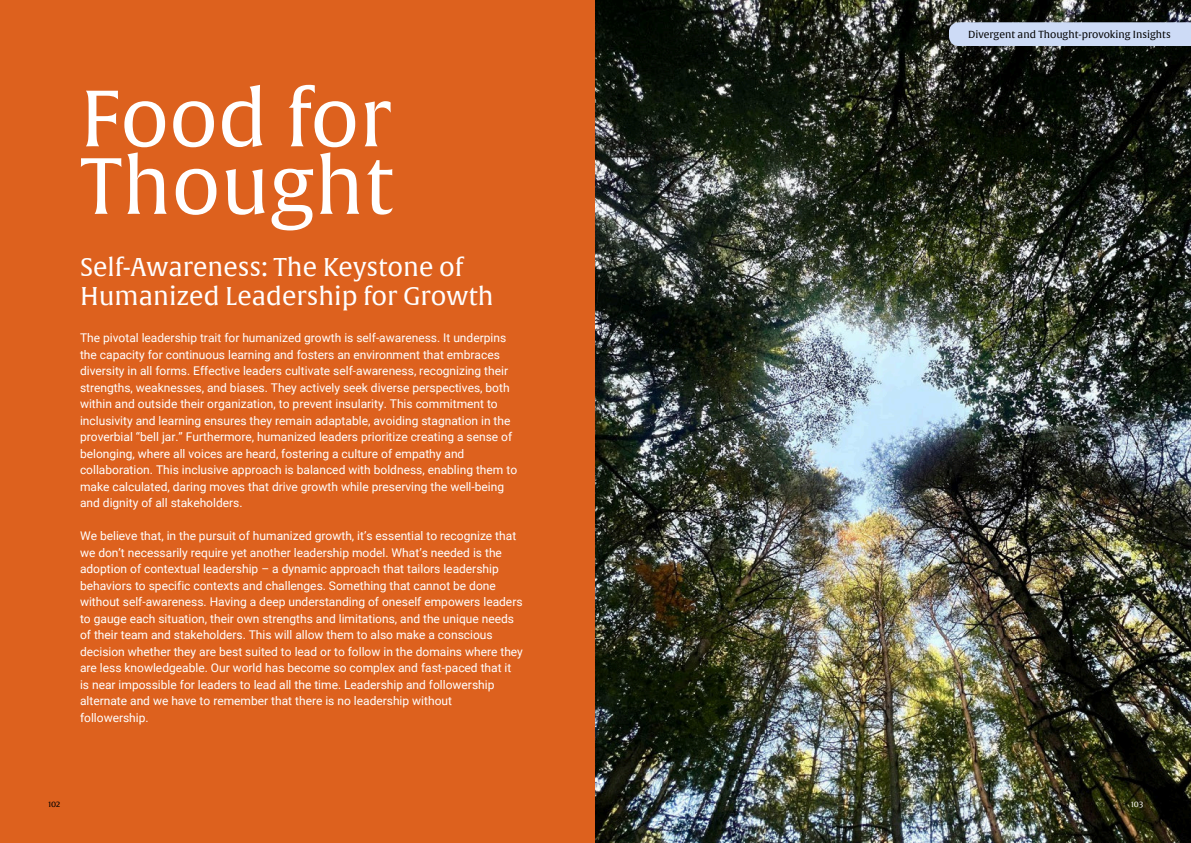
<style>
.page{position:relative;width:1191px;height:843px;background:#fff}
.page>*{position:absolute;margin:0;border:0;box-sizing:border-box;transform-origin:0 0}
.t1{font:78px/67.5px "Alverata";color:#fff}
.t2{font:25px/29.2px "Alverata";color:#fff}
.t3{font:12px/16.5px "Roboto";color:#fff}
.t4{font:10px "Alverata";color:#000}
.t5{font:8px "Alverata";color:#000}
.t6{font:8px "Alverata";color:#f9f7f4}
</style>
<div class="page">
<div style="left:0;top:0;width:1190px;height:842px;background:#dd611e"></div>
<img style="left:595px;top:0;width:595px;height:842px">
<div style="left:948px;top:22px;width:242px;height:24px;background:#cddbf6"></div>
<h3 class="t1" style="left:80px;top:90px;width:315px">Food for<br>Thought</h3>
<p class="t2" style="left:80px;top:254px;width:415px">Self-Awareness: The Keystone of<br>Humanized Leadership for Growth</p>
<p class="t3" style="left:80px;top:330px;width:438px">The pivotal leadership trait for humanized growth is self-awareness. It underpins the capacity for continuous learning and fosters an environment that embraces diversity in all forms. Effective leaders cultivate self-awareness, recognizing their strengths, weaknesses, and biases. They actively seek diverse perspectives, both within and outside their organization, to prevent insularity. This commitment to inclusivity and learning ensures they remain adaptable, avoiding stagnation in the proverbial “bell jar.” Furthermore, humanized leaders prioritize creating a sense of belonging, where all voices are heard, fostering a culture of empathy and collaboration. This inclusive approach is balanced with boldness, enabling them to make calculated, daring moves that drive growth while preserving the well-being and dignity of all stakeholders.</p>
<p class="t3" style="left:80px;top:527px;width:444px">We believe that, in the pursuit of humanized growth, it’s essential to recognize that we don’t necessarily require yet another leadership model. What’s needed is the adoption of contextual leadership – a dynamic approach that tailors leadership behaviors to specific contexts and challenges. Something that cannot be done without self-awareness. Having a deep understanding of oneself empowers leaders to gauge each situation, their own strengths and limitations, and the unique needs of their team and stakeholders. This will allow them to also make a conscious decision whether they are best suited to lead or to follow in the domains where they are less knowledgeable. Our world has become so complex and fast-paced that it is near impossible for leaders to lead all the time. Leadership and followership alternate and we have to remember that there is no leadership without followership.</p>
<h4 class="t4" style="left:968px;top:31px;width:204px">Divergent and Thought-provoking Insights</h4>
<h2 class="t5" style="left:48px;top:800px;width:14px">102</h2>
<h3 class="t6" style="left:1130px;top:800px;width:14px">103</h3>
</div>
